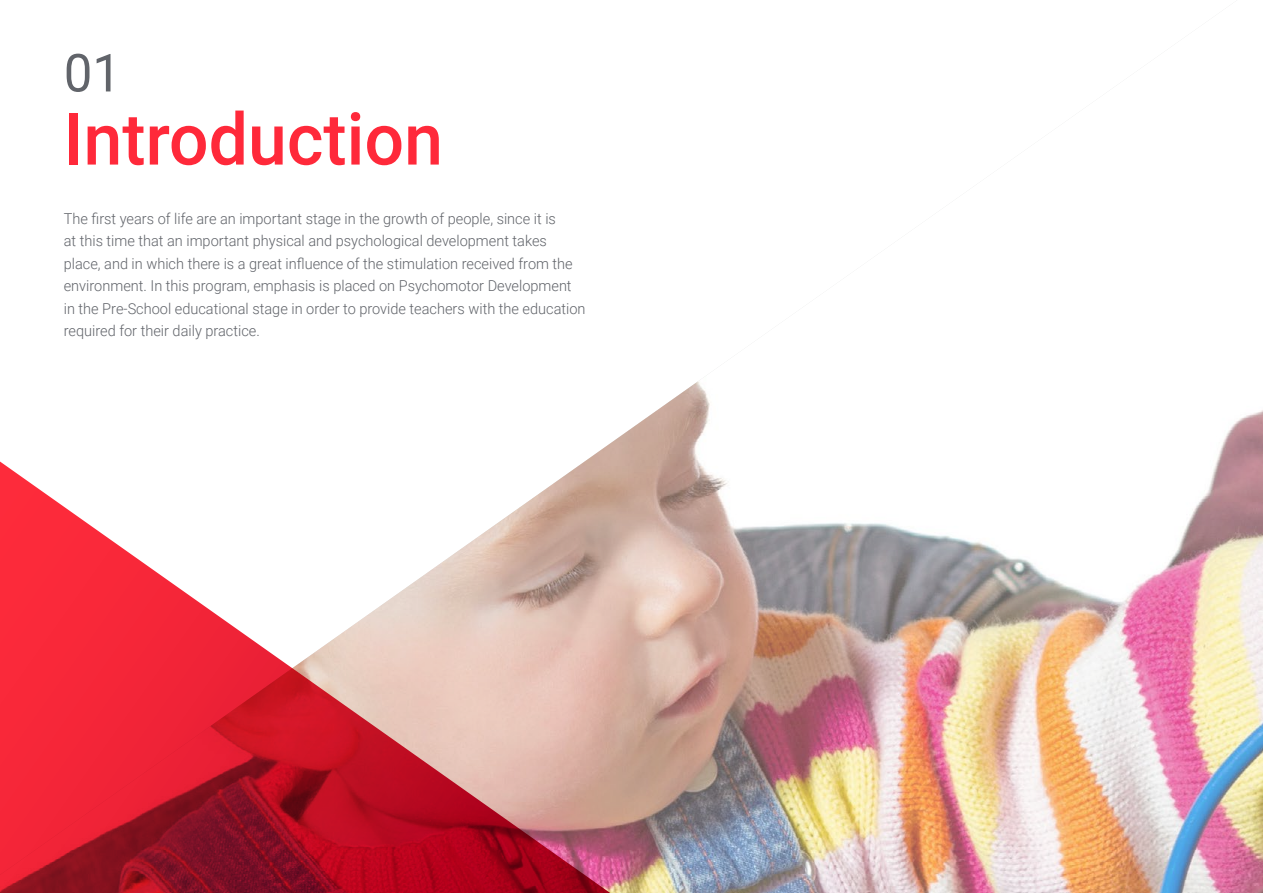
<style>
.page{position:relative;width:1263px;height:893px;background:#fff}
.page>*{position:absolute;margin:0;border:0;box-sizing:border-box;transform-origin:0 0}
.t1{font:500 72px "Roboto";color:#ff293a}
.t2{font:52.5px "Roboto";color:#61646a}
.t3{font:300 15px/22.5px "Roboto";color:#61646a}
</style>
<div class="page">
<img style="left:607px;top:380px;width:656px;height:513px">
<svg style="left:0;top:446px;width:640px;height:447px"></svg>
<h2 class="t2" style="left:64px;top:36px;width:59px">01</h2>
<h1 class="t1" style="left:64px;top:89px;width:381px">Introduction</h1>
<p class="t3" style="left:64px;top:207px;width:523px">The first years of life are an important stage in the growth of people, since it is<br>at this time that an important physical and psychological development takes place, and in which there is a great influence of the stimulation received from the environment. In this program, emphasis is placed on Psychomotor Development in the Pre-School educational stage in order to provide teachers with the education required for their daily practice.</p>
</div>
